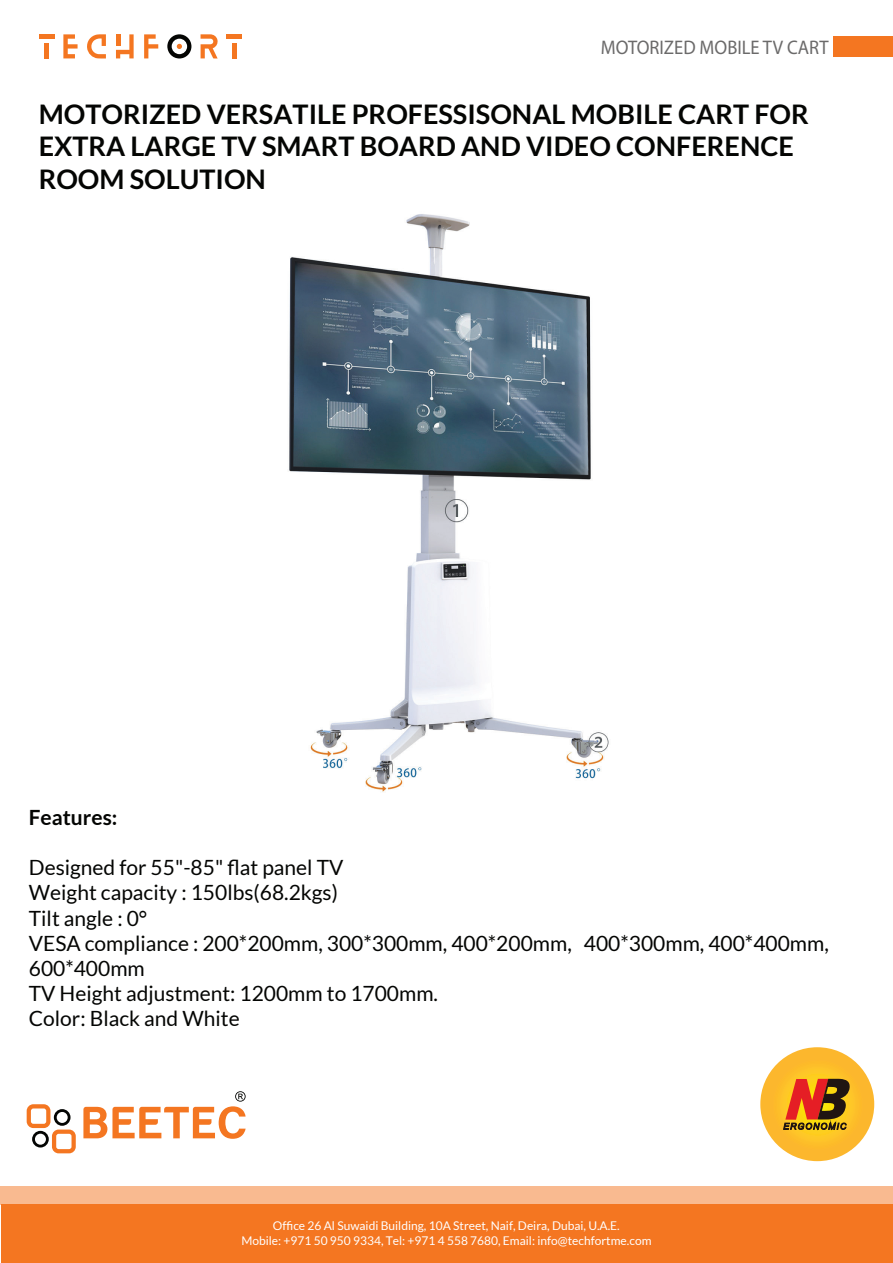
<style>
.page{position:relative;width:893px;height:1263px;background:#fff}
.page>*{position:absolute;margin:0;border:0;box-sizing:border-box;transform-origin:0 0}
.t1{font:700 27px/32.4px "Lato";color:#040503}
.t2{font:21px/25.2px "Lato";color:#040503}
.t3{font:700 21px "Lato";color:#040503}
.t4{font:19.65px "Myriad Pro";color:#6b6a6a;scale:.94 1}
.t5{font:12px/15.3px "Lato";color:#fff;text-align:center}
</style>
<div class="page">
<svg style="left:760px;top:1047px;width:114px;height:114px;background:#fcbb2d"></svg>
<svg style="left:783px;top:1079px;width:67px;height:51px;background:#b15f1a"></svg>
<div style="left:834px;top:36px;width:59px;height:21px;background:#f47621"></div>
<div style="left:1px;top:1204px;width:892px;height:59px;background:#f47621"></div>
<svg style="left:27px;top:1104px;width:49px;height:49px"></svg>
<svg style="left:83px;top:1091px;width:163px;height:48px"></svg>
<div style="left:0;top:1186px;width:893px;height:18px;background:#f9ba90"></div>
<svg style="left:201px;top:34px;width:17px;height:25px"></svg>
<svg style="left:87px;top:34px;width:19px;height:25px"></svg>
<svg style="left:63px;top:34px;width:15px;height:24px"></svg>
<svg style="left:144px;top:34px;width:14px;height:24px"></svg>
<div style="left:44px;top:43px;width:5px;height:15px;background:#f47621"></div>
<div style="left:39px;top:34px;width:15px;height:5px;background:#f47621"></div>
<hr style="left:232px;top:43px;width:4px;height:15px;background:#f47621">
<div style="left:226px;top:34px;width:16px;height:5px;background:#f47621"></div>
<svg style="left:167px;top:34px;width:24px;height:25px"></svg>
<svg style="left:116px;top:34px;width:18px;height:24px"></svg>
<hr style="left:116px;top:34px;width:4px;height:12px;background:#f47621">
<img style="left:289px;top:214px;width:320px;height:578px">
<p class="t4" style="left:601px;top:35px;width:244px">MOTORIZED MOBILE TV CART</p>
<p class="t1" style="left:39px;top:97px;width:772px">MOTORIZED VERSATILE PROFESSISONAL MOBILE CART FOR<br>EXTRA LARGE TV SMART BOARD AND VIDEO CONFERENCE<br>ROOM SOLUTION</p>
<p class="t3" style="left:29px;top:805px;width:90px">Features:</p>
<p class="t2" style="left:29px;top:855px;width:801px">Designed for 55"-85" flat panel TV<br>Weight capacity : 150lbs(68.2kgs)<br>Tilt angle : 0°<br>VESA compliance : 200*200mm, 300*300mm, 400*200mm, 400*300mm, 400*400mm, 600*400mm<br>TV Height adjustment: 1200mm to 1700mm.<br>Color: Black and White</p>
<p class="t5" style="left:241px;top:1218px;width:412px">Office 26 Al Suwaidi Building, 10A Street, Naif, Deira, Dubai, U.A.E.<br>Mobile: +971 50 950 9334, Tel: +971 4 558 7680, Email: info@techfortme.com</p>
</div>
